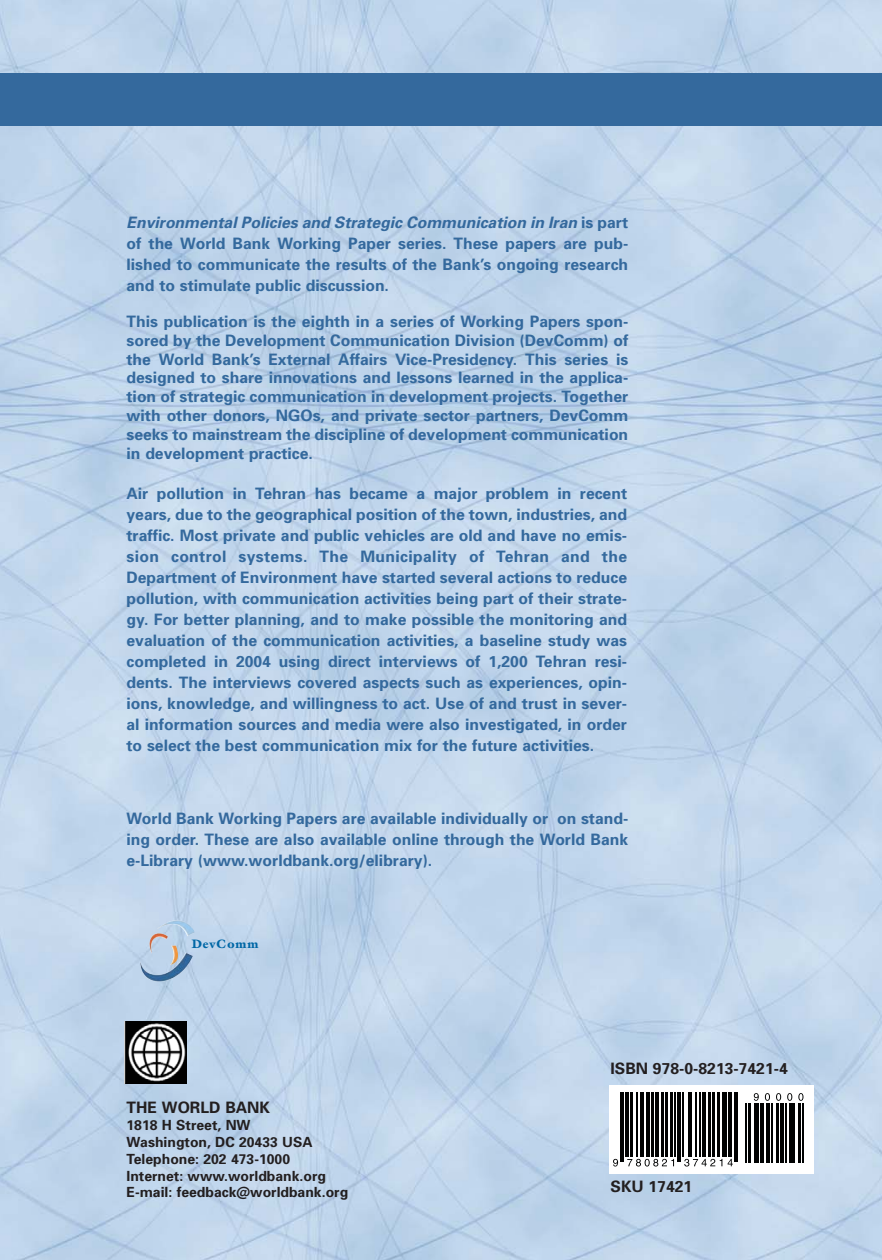
<style>
.page{position:relative;width:882px;height:1260px;background:#fff}
.page>*{position:absolute;margin:0;border:0;box-sizing:border-box;transform-origin:0 0}
.t1{font:700 15.75px/21px "Univers";color:#34699d;text-align:justify}
.t2{font:700 15.75px "Univers";color:#231f20}
.t3{font:700 14px/16.8px "Univers";color:#231f20}
.t4{font:900 12.25px "Galliard";letter-spacing:.08em;color:#0067a6}
.s1{font-style:italic}
</style>
<div class="page">
<img style="left:0;top:0;width:882px;height:1260px">
<div style="left:0;top:73px;width:882px;height:52px;background:#34699d"></div>
<img style="left:125px;top:1021px;width:62px;height:62px">
<img style="left:140px;top:920px;width:55px;height:62px">
<div style="left:609px;top:1085px;width:205px;height:88px;background:#fff"></div>
<svg style="left:615px;top:1092px;width:189px;height:75px"></svg>
<svg style="left:613px;top:1159px;width:5px;height:8px"></svg>
<hr style="left:620px;top:1092px;width:1px;height:70px;background:#010202">
<hr style="left:623px;top:1092px;width:1px;height:70px;background:#010202">
<hr style="left:625px;top:1092px;width:4px;height:65px;background:#010202">
<hr style="left:630px;top:1092px;width:3px;height:65px;background:#010202">
<hr style="left:636px;top:1092px;width:2px;height:65px;background:#010202">
<hr style="left:640px;top:1092px;width:1px;height:65px;background:#010202">
<hr style="left:642px;top:1092px;width:2px;height:65px;background:#010202">
<hr style="left:646px;top:1092px;width:4px;height:65px;background:#010202">
<hr style="left:651px;top:1092px;width:3px;height:65px;background:#010202">
<hr style="left:655px;top:1092px;width:4px;height:65px;background:#010202">
<hr style="left:661px;top:1092px;width:3px;height:65px;background:#010202">
<hr style="left:665px;top:1092px;width:2px;height:65px;background:#010202">
<svg style="left:627px;top:1159px;width:47px;height:8px"></svg>
<hr style="left:670px;top:1092px;width:2px;height:65px;background:#010202">
<hr style="left:675px;top:1092px;width:1px;height:65px;background:#010202">
<hr style="left:677px;top:1092px;width:1px;height:70px;background:#010202">
<hr style="left:680px;top:1092px;width:1px;height:70px;background:#010202">
<hr style="left:682px;top:1092px;width:1px;height:65px;background:#010202">
<hr style="left:688px;top:1092px;width:2px;height:65px;background:#010202">
<hr style="left:691px;top:1092px;width:1px;height:65px;background:#010202">
<hr style="left:696px;top:1092px;width:1px;height:65px;background:#010202">
<hr style="left:700px;top:1092px;width:1px;height:65px;background:#010202">
<hr style="left:702px;top:1092px;width:4px;height:65px;background:#010202">
<hr style="left:708px;top:1092px;width:3px;height:65px;background:#010202">
<hr style="left:712px;top:1092px;width:2px;height:65px;background:#010202">
<svg style="left:684px;top:1159px;width:38px;height:8px"></svg>
<hr style="left:717px;top:1092px;width:2px;height:65px;background:#010202">
<hr style="left:722px;top:1092px;width:2px;height:65px;background:#010202">
<svg style="left:728px;top:1159px;width:5px;height:7px"></svg>
<hr style="left:726px;top:1092px;width:1px;height:65px;background:#010202">
<hr style="left:728px;top:1092px;width:4px;height:65px;background:#010202">
<hr style="left:734px;top:1092px;width:2px;height:70px;background:#010202">
<hr style="left:737px;top:1092px;width:1px;height:70px;background:#010202">
<hr style="left:745px;top:1103px;width:2px;height:59px;background:#010202">
<hr style="left:748px;top:1103px;width:2px;height:59px;background:#010202">
<svg style="left:754px;top:1093px;width:5px;height:8px"></svg>
<hr style="left:754px;top:1103px;width:1px;height:59px;background:#010202">
<hr style="left:757px;top:1103px;width:2px;height:59px;background:#010202">
<hr style="left:760px;top:1103px;width:2px;height:59px;background:#010202">
<svg style="left:765px;top:1093px;width:5px;height:8px"></svg>
<svg style="left:766px;top:1094px;width:3px;height:6px"></svg>
<hr style="left:763px;top:1103px;width:1px;height:59px;background:#010202">
<hr style="left:767px;top:1103px;width:3px;height:59px;background:#010202">
<hr style="left:771px;top:1103px;width:2px;height:59px;background:#010202">
<svg style="left:776px;top:1093px;width:5px;height:8px"></svg>
<svg style="left:777px;top:1094px;width:3px;height:6px"></svg>
<hr style="left:776px;top:1103px;width:3px;height:59px;background:#010202">
<hr style="left:780px;top:1103px;width:1px;height:59px;background:#010202">
<hr style="left:783px;top:1103px;width:1px;height:59px;background:#010202">
<svg style="left:787px;top:1093px;width:5px;height:8px"></svg>
<svg style="left:788px;top:1094px;width:3px;height:6px"></svg>
<hr style="left:785px;top:1103px;width:1px;height:59px;background:#010202">
<hr style="left:789px;top:1103px;width:4px;height:59px;background:#010202">
<hr style="left:794px;top:1103px;width:1px;height:59px;background:#010202">
<svg style="left:798px;top:1093px;width:5px;height:8px"></svg>
<svg style="left:799px;top:1094px;width:3px;height:6px"></svg>
<hr style="left:799px;top:1103px;width:2px;height:59px;background:#010202">
<hr style="left:802px;top:1103px;width:2px;height:59px;background:#010202">
<p class="t1" style="left:127px;top:214px;width:503px"><span class="s1">Environmental Policies and Strategic Communication in Iran</span> i s p a r t of the World Bank Working Paper series. These papers are pub&shy;lished to communicate the results of the Bank’s ongoing research and to stimulate public discussion.</p>
<p class="t1" style="left:127px;top:313px;width:503px;line-height:18.9px">This publication is the eighth in a series of Working Papers spon&shy;sored by the Development Communication Division (DevComm) of the World Bank’s External Affairs Vice-Presidency. This series is designed to share innovations and lessons learned in the applica&shy;tion of strategic communication in development projects. Together with other donors, NGOs, and private sector partners, DevComm seeks to mainstream the discipline of development communication in development practice.</p>
<p class="t1" style="left:127px;top:484px;width:502px">Air pollution in Tehran has became a major problem in recent years, due to the geographical position of the town, industries, and traffic. Most private and public vehicles are old and have no emis&shy;sion control systems. The Municipality of Tehran and the Department of Environment have started several actions to reduce pollution, with communication activities being part of their strate&shy;gy. For better planning, and to make possible the monitoring and evaluation of the communication activities, a baseline study was completed in 2004 using direct interviews of 1,200 Tehran resi&shy;dents. The interviews covered aspects such as experiences, opin&shy;ions, knowledge, and willingness to act. Use of and trust in sever&shy;al information sources and media were also investigated, in order to select the best communication mix for the future activities.</p>
<p class="t1" style="left:127px;top:809px;width:503px">World Bank Working Papers are available individually or on stand&shy;ing order. These are also available online through the World Bank e-Library (www.worldbank.org/elibrary).</p>
<p class="t4" style="left:192px;top:940px;width:68px">DevComm</p>
<p class="t2" style="left:127px;top:1101px;width:145px">THE WORLD BANK</p>
<p class="t3" style="left:127px;top:1118px;width:223px">1818 H Street, NW<br>Washington, DC 20433 USA<br>Telephone: 202 473-1000<br>Internet: www.worldbank.org<br>E-mail: feedback@worldbank.org</p>
<p class="t2" style="left:611px;top:1063px;width:179px">ISBN 978-0-8213-7421-4</p>
<p class="t2" style="left:611px;top:1181px;width:83px">SKU 17421</p>
</div>
